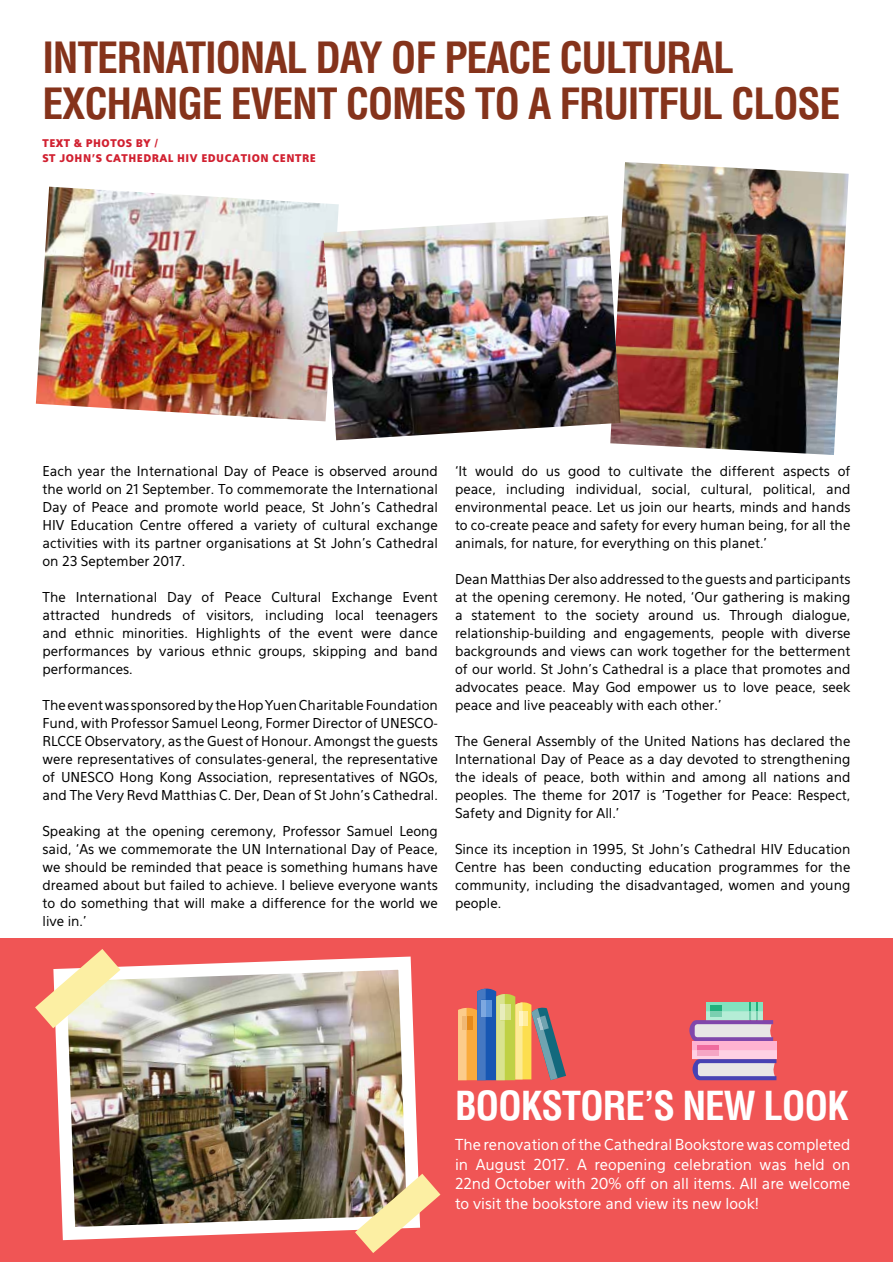
<style>
.page{position:relative;width:893px;height:1263px;background:#fff}
.page>*{position:absolute;margin:0;border:0;box-sizing:border-box;transform-origin:0 0}
.t1{font:700 condensed 42px/46.5px "Helvetica LT Std";letter-spacing:-.03em;color:#85331b}
.t2{font:700 condensed 39px "Helvetica LT Std";letter-spacing:-.03em;color:#fff}
.t3{font:15px/19.5px "Eau Sans";color:#fff;text-align:justify}
.t4{font:13.5px/18px "Eau Sans";color:#000;text-align:justify}
.t5{font:900 10.5px/15px "Eau Sans";letter-spacing:.05em;color:#d12030}
</style>
<div class="page">
<div style="left:0;top:938px;width:893px;height:324px;background:#f05555"></div>
<img style="left:36px;top:187px;width:303px;height:234px">
<img style="left:610px;top:162px;width:239px;height:293px">
<img style="left:53px;top:956px;width:366px;height:285px">
<svg style="left:35px;top:949px;width:85px;height:79px"></svg>
<img style="left:355px;top:1174px;width:85px;height:79px">
<div style="left:692px;top:1041px;width:85px;height:18px;background:#ffb3d1"></div>
<div style="left:697px;top:1045px;width:22px;height:10px;background:#f06b9e"></div>
<svg style="left:692px;top:1050px;width:85px;height:30px;background:#c0abd0"></svg>
<div style="left:697px;top:1050px;width:22px;height:5px;background:#f5a6c4"></div>
<svg style="left:689px;top:1002px;width:84px;height:39px"></svg>
<div style="left:710px;top:1011px;width:11px;height:6px;background:#7acfb0"></div>
<svg style="left:458px;top:988px;width:108px;height:92px"></svg>
<hr style="left:519px;top:1012px;width:3px;height:14px;background:#fff5c4">
<img style="left:323px;top:215px;width:297px;height:225px">
<h1 class="t1" style="left:43px;top:34px;width:799px">INTERNATIONAL DAY OF PEACE CULTURAL<br>EXCHANGE EVENT COMES TO A FRUITFUL CLOSE</h1>
<p class="t5" style="left:43px;top:136px;width:275px">TEXT &amp; PHOTOS BY /<br>ST JOHN’S CATHEDRAL HIV EDUCATION CENTRE</p>
<p class="t4" style="left:43px;top:462px;width:397px">Each year the International Day of Peace is observed around the world on 21 September. To commemorate the International Day of Peace and promote world peace, St John’s Cathedral HIV Education Centre offered a variety of cultural exchange activities with its partner organisations at St John’s Cathedral on 23 September 2017.</p>
<p class="t4" style="left:43px;top:588px;width:397px">The International Day of Peace Cultural Exchange Event attracted hundreds of visitors, including local teenagers and ethnic minorities. Highlights of the event were dance performances by various ethnic groups, skipping and band performances.</p>
<p class="t4" style="left:43px;top:696px;width:397px">The event was sponsored by the Hop Yuen Charitable Foundation Fund, with Professor Samuel Leong, Former Director of UNESCO-RLCCE Observatory, as the Guest of Honour. Amongst the guests were representatives of consulates-general, the representative of UNESCO Hong Kong Association, representatives of NGOs, and The Very Revd Matthias C. Der, Dean of St John’s Cathedral.</p>
<p class="t4" style="left:43px;top:822px;width:397px">Speaking at the opening ceremony, Professor Samuel Leong said, ‘As we commemorate the UN International Day of Peace, we should be reminded that peace is something humans have dreamed about but failed to achieve. I believe everyone wants to do something that will make a difference for the world we live in.’</p>
<p class="t4" style="left:455px;top:462px;width:397px">‘It would do us good to cultivate the different aspects of peace, including individual, social, cultural, political, and environmental peace. Let us join our hearts, minds and hands to co-create peace and safety for every human being, for all the animals, for nature, for everything on this planet.’</p>
<p class="t4" style="left:455px;top:570px;width:397px">Dean Matthias Der also addressed to the guests and participants at the opening ceremony. He noted, ‘Our gathering is making a statement to the society around us. Through dialogue, relationship-building and engagements, people with diverse backgrounds and views can work together for the betterment of our world. St John’s Cathedral is a place that promotes and advocates peace. May God empower us to love peace, seek peace and live peaceably with each other.’</p>
<p class="t4" style="left:455px;top:732px;width:397px">The General Assembly of the United Nations has declared the International Day of Peace as a day devoted to strengthening the ideals of peace, both within and among all nations and peoples. The theme for 2017 is ‘Together for Peace: Respect, Safety and Dignity for All.’</p>
<p class="t4" style="left:455px;top:840px;width:397px">Since its inception in 1995, St John’s Cathedral HIV Education Centre has been conducting education programmes for the community, including the disadvantaged, women and young people.</p>
<h2 class="t2" style="left:455px;top:1081px;width:395px">BOOKSTORE’S NEW LOOK</h2>
<p class="t3" style="left:455px;top:1135px;width:397px">The renovation of the Cathedral Bookstore was completed in August 2017. A reopening celebration was held on 22nd October with 20% off on all items. All are welcome to visit the bookstore and view its new look!</p>
</div>
